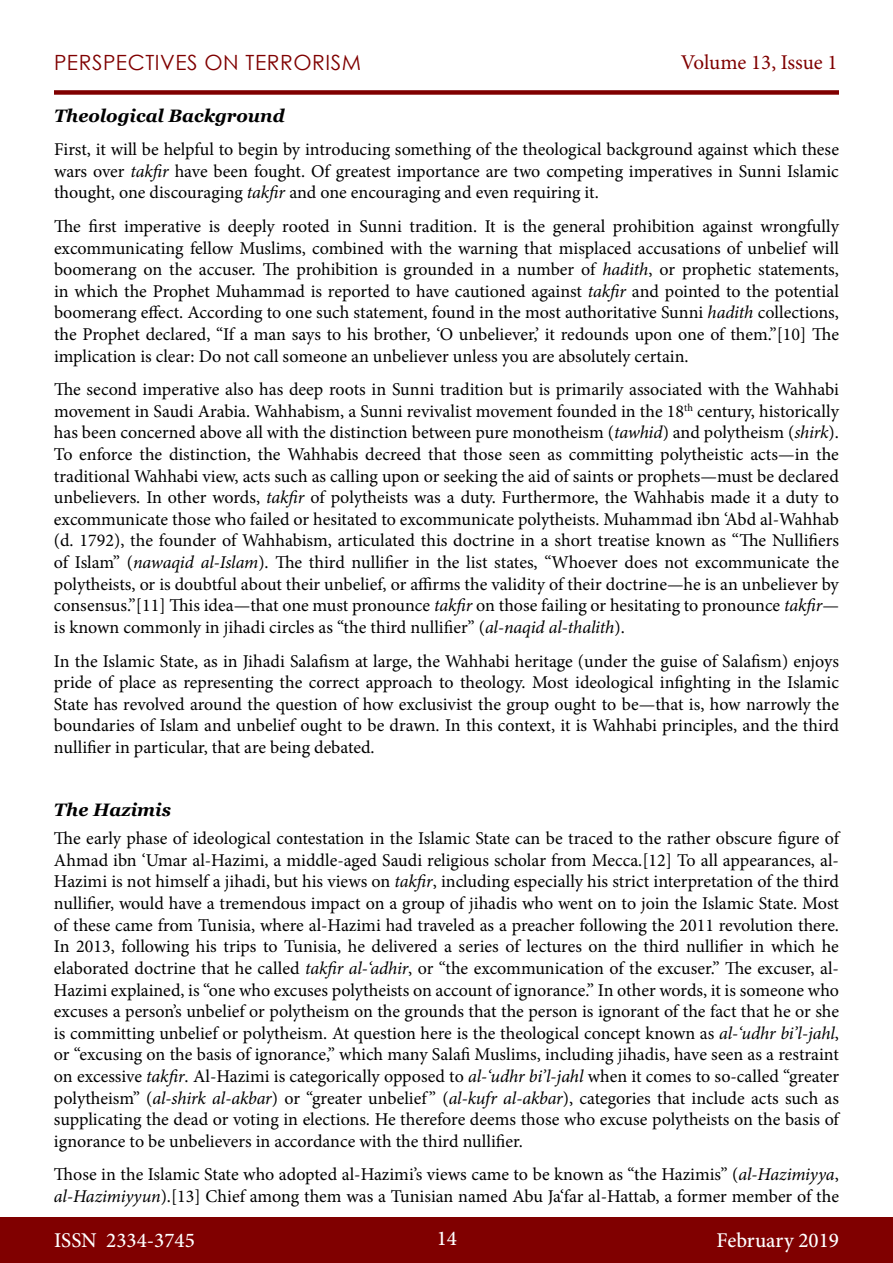
<style>
.page{position:relative;width:893px;height:1263px;background:#fff}
.page>*{position:absolute;margin:0;border:0;box-sizing:border-box;transform-origin:0 0}
.t1{font:500 21px "Minion Pro";color:#fff}
.t2{font:21px "Century Gothic";letter-spacing:.025em;color:#800000}
.t3{font:21px "Minion Pro";letter-spacing:-.005em;color:#800000}
.t4{font:18px/21.6px "Minion Pro";color:#000;text-align:justify}
.t5{font:italic 700 18px "Georgia";color:#000}
.s1{font-style:italic}
</style>
<div class="page">
<div style="left:0;top:1217px;width:893px;height:46px;background:#800000"></div>
<div style="left:54px;top:90px;width:785px;height:5px;background:#800000"></div>
<p class="t2" style="left:54px;top:47px;width:309px">PERSPECTIVES ON TERRORISM</p>
<p class="t3" style="left:681px;top:48px;width:158px">Volume 13, Issue 1</p>
<p class="t5" style="left:54px;top:104px;width:232px">Theological Background</p>
<p class="t4" style="left:54px;top:139px;width:786px">First, it will be helpful to begin by introducing something of the theological background against which these wars over <span class="s1">takfir</span> have been fought. Of greatest importance are two competing imperatives in Sunni Islamic thought, one discouraging <span class="s1">takfir</span> and one encouraging and even requiring it.</p>
<p class="t4" style="left:54px;top:216px;width:787px">The first imperative is deeply rooted in Sunni tradition. It is the general prohibition against wrongfully excommunicating fellow Muslims, combined with the warning that misplaced accusations of unbelief will boomerang on the accuser. The prohibition is grounded in a number of <span class="s1">hadith</span>, or prophetic statements, in which the Prophet Muhammad is reported to have cautioned against <span class="s1">takfir</span> and pointed to the potential boomerang effect. According to one such statement, found in the most authoritative Sunni <span class="s1">hadith</span> collections, the Prophet declared, “If a man says to his brother, ‘O unbeliever,’ it redounds upon one of them.”[10] The implication is clear: Do not call someone an unbeliever unless you are absolutely certain.</p>
<p class="t4" style="left:54px;top:379px;width:786px">The second imperative also has deep roots in Sunni tradition but is primarily associated with the Wahhabi movement in Saudi Arabia. Wahhabism, a Sunni revivalist movement founded in the 18<sup>th</sup> century, historically has been concerned above all with the distinction between pure monotheism (<span class="s1">tawhid</span>) and polytheism (<span class="s1">shirk</span>).<br>To enforce the distinction, the Wahhabis decreed that those seen as committing polytheistic acts—in the traditional Wahhabi view, acts such as calling upon or seeking the aid of saints or prophets—must be declared unbelievers. In other words, <span class="s1">takfir</span> of polytheists was a duty. Furthermore, the Wahhabis made it a duty to excommunicate those who failed or hesitated to excommunicate polytheists. Muhammad ibn ‘Abd al-Wahhab (d. 1792), the founder of Wahhabism, articulated this doctrine in a short treatise known as “The Nullifiers of Islam” (<span class="s1">nawaqid al-Islam</span>). The third nullifier in the list states, “Whoever does not excommunicate the polytheists, or is doubtful about their unbelief, or affirms the validity of their doctrine—he is an unbeliever by consensus.”[11] This idea—that one must pronounce <span class="s1">takfir</span> on those failing or hesitating to pronounce <span class="s1">takfir</span>— is known commonly in jihadi circles as “the third nullifier” (<span class="s1">al-naqid al-thalith</span>).</p>
<p class="t4" style="left:54px;top:650px;width:787px">In the Islamic State, as in Jihadi Salafism at large, the Wahhabi heritage (under the guise of Salafism) enjoys pride of place as representing the correct approach to theology. Most ideological infighting in the Islamic State has revolved around the question of how exclusivist the group ought to be—that is, how narrowly the boundaries of Islam and unbelief ought to be drawn. In this context, it is Wahhabi principles, and the third nullifier in particular, that are being debated.</p>
<p class="t5" style="left:54px;top:798px;width:119px">The Hazimis</p>
<p class="t4" style="left:54px;top:828px;width:787px">The early phase of ideological contestation in the Islamic State can be traced to the rather obscure figure of Ahmad ibn ‘Umar al-Hazimi, a middle-aged Saudi religious scholar from Mecca.[12] To all appearances, al-Hazimi is not himself a jihadi, but his views on <span class="s1">takfir</span>, including especially his strict interpretation of the third nullifier, would have a tremendous impact on a group of jihadis who went on to join the Islamic State. Most of these came from Tunisia, where al-Hazimi had traveled as a preacher following the 2011 revolution there.<br>In 2013, following his trips to Tunisia, he delivered a series of lectures on the third nullifier in which he elaborated doctrine that he called <span class="s1">takfir al-‘adhir</span>, or “the excommunication of the excuser.” The excuser, al-Hazimi explained, is “one who excuses polytheists on account of ignorance.” In other words, it is someone who excuses a person’s unbelief or polytheism on the grounds that the person is ignorant of the fact that he or she is committing unbelief or polytheism. At question here is the theological concept known as <span class="s1">al-‘udhr bi’l-jahl</span>, or “excusing on the basis of ignorance,” which many Salafi Muslims, including jihadis, have seen as a restraint on excessive <span class="s1">takfir</span>. Al-Hazimi is categorically opposed to <span class="s1">al-‘udhr bi’l-jahl</span> when it comes to so-called “greater polytheism” (<span class="s1">al-shirk al-akbar</span>) or “greater unbelief ” (<span class="s1">al-kufr al-akbar</span>), categories that include acts such as supplicating the dead or voting in elections. He therefore deems those who excuse polytheists on the basis of ignorance to be unbelievers in accordance with the third nullifier.</p>
<p class="t4" style="left:54px;top:1164px;width:786px">Those in the Islamic State who adopted al-Hazimi’s views came to be known as “the Hazimis” (<span class="s1">al-Hazimiyya</span>, <span class="s1">al-Hazimiyyun</span>).[13] Chief among them was a Tunisian named Abu Ja‘far al-Hattab, a former member of the</p>
<p class="t1" style="left:54px;top:1226px;width:142px">ISSN 2334-3745</p>
<p class="t1" style="left:437px;top:1224px;width:22px">14</p>
<p class="t1" style="left:717px;top:1226px;width:124px">February 2019</p>
</div>
